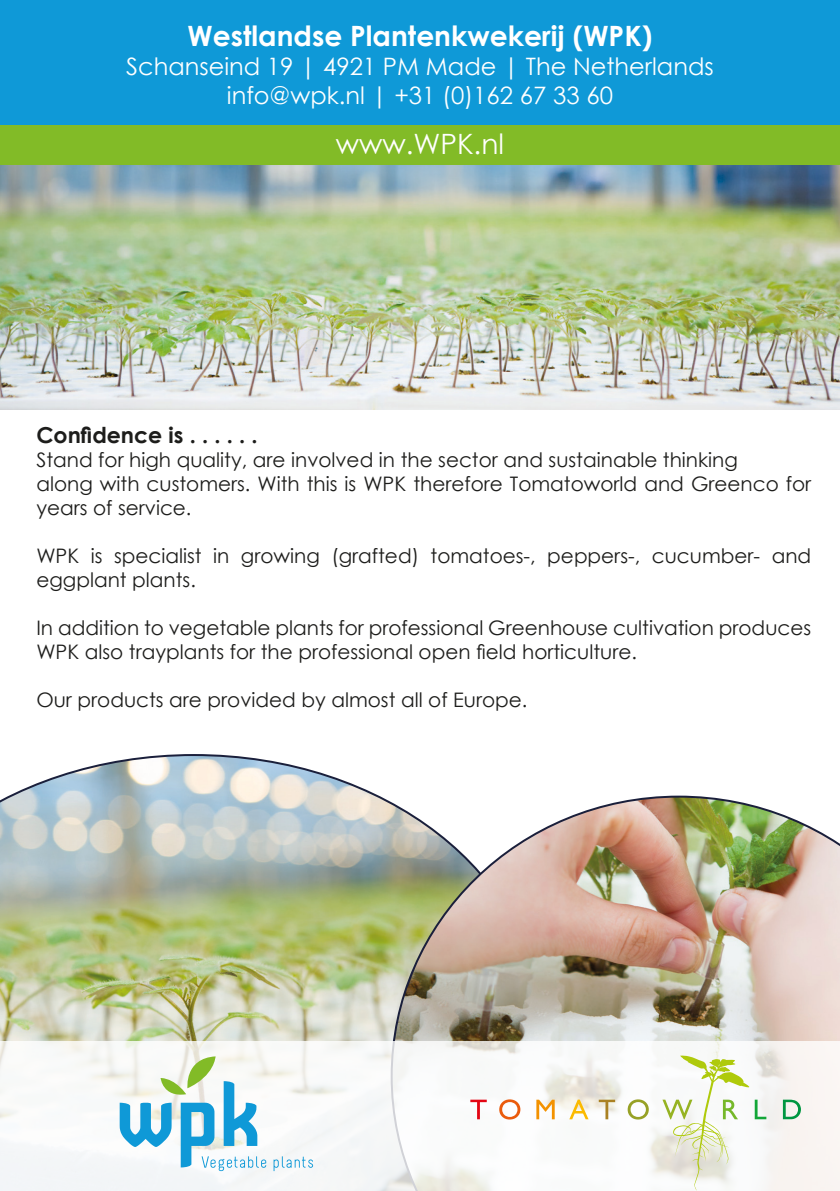
<style>
.page{position:relative;width:840px;height:1191px;background:#fff}
.page>*{position:absolute;margin:0;border:0;box-sizing:border-box;transform-origin:0 0}
.t1{font:700 28px "Century Gothic";color:#fff}
.t2{font:28px "Century Gothic";color:#fff}
.t3{font:24px "Century Gothic";color:#fff}
.t4{font:700 22px "Century Gothic";color:#1d1d1b}
.t5{font:20px/24px "Century Gothic";color:#1d1d1b}
</style>
<div class="page">
<img style="left:0;top:754px;width:390px;height:287px">
<img style="left:390px;top:795px;width:449px;height:246px">
<img style="left:0;top:164px;width:839px;height:245px">
<div style="left:0;top:23px;width:839px;height:141px;background:#82bb27"></div>
<div style="left:0;top:0;width:839px;height:125px;background:#0f99d7"></div>
<svg style="left:470px;top:1099px;width:16px;height:20px"></svg>
<svg style="left:499px;top:1099px;width:21px;height:20px"></svg>
<svg style="left:536px;top:1099px;width:18px;height:20px"></svg>
<svg style="left:569px;top:1099px;width:19px;height:20px"></svg>
<svg style="left:598px;top:1099px;width:16px;height:20px"></svg>
<svg style="left:627px;top:1099px;width:21px;height:20px"></svg>
<svg style="left:782px;top:1099px;width:18px;height:20px"></svg>
<svg style="left:662px;top:1055px;width:104px;height:136px"></svg>
<svg style="left:120px;top:1056px;width:193px;height:115px"></svg>
<p class="t1" style="left:187px;top:15px;width:466px">Westlandse Plantenkwekerij (WPK)</p>
<p class="t3" style="left:126px;top:50px;width:588px">Schanseind 19 | 4921 PM Made | The Netherlands</p>
<p class="t3" style="left:227px;top:79px;width:387px">info@wpk.nl | +31 (0)162 67 33 60</p>
<p class="t2" style="left:336px;top:124px;width:169px">www.WPK.nl</p>
<p class="t4" style="left:36px;top:418px;width:222px">Confidence is . . . . . .</p>
<p class="t5" style="left:36px;top:447px;width:702px">Stand for high quality, are involved in the sector and sustainable thinking</p>
<p class="t5" style="left:36px;top:471px;width:776px">along with customers. With this is WPK therefore Tomatoworld and Greenco for years of service.</p>
<p class="t5" style="left:36px;top:543px;width:776px">WPK is specialist in growing (grafted) tomatoes-, peppers-, cucumber- and eggplant plants.</p>
<p class="t5" style="left:36px;top:615px;width:776px">In addition to vegetable plants for professional Greenhouse cultivation produces<br>WPK also trayplants for the professional open field horticulture.</p>
<p class="t5" style="left:36px;top:687px;width:492px">Our products are provided by almost all of Europe.</p>
</div>
